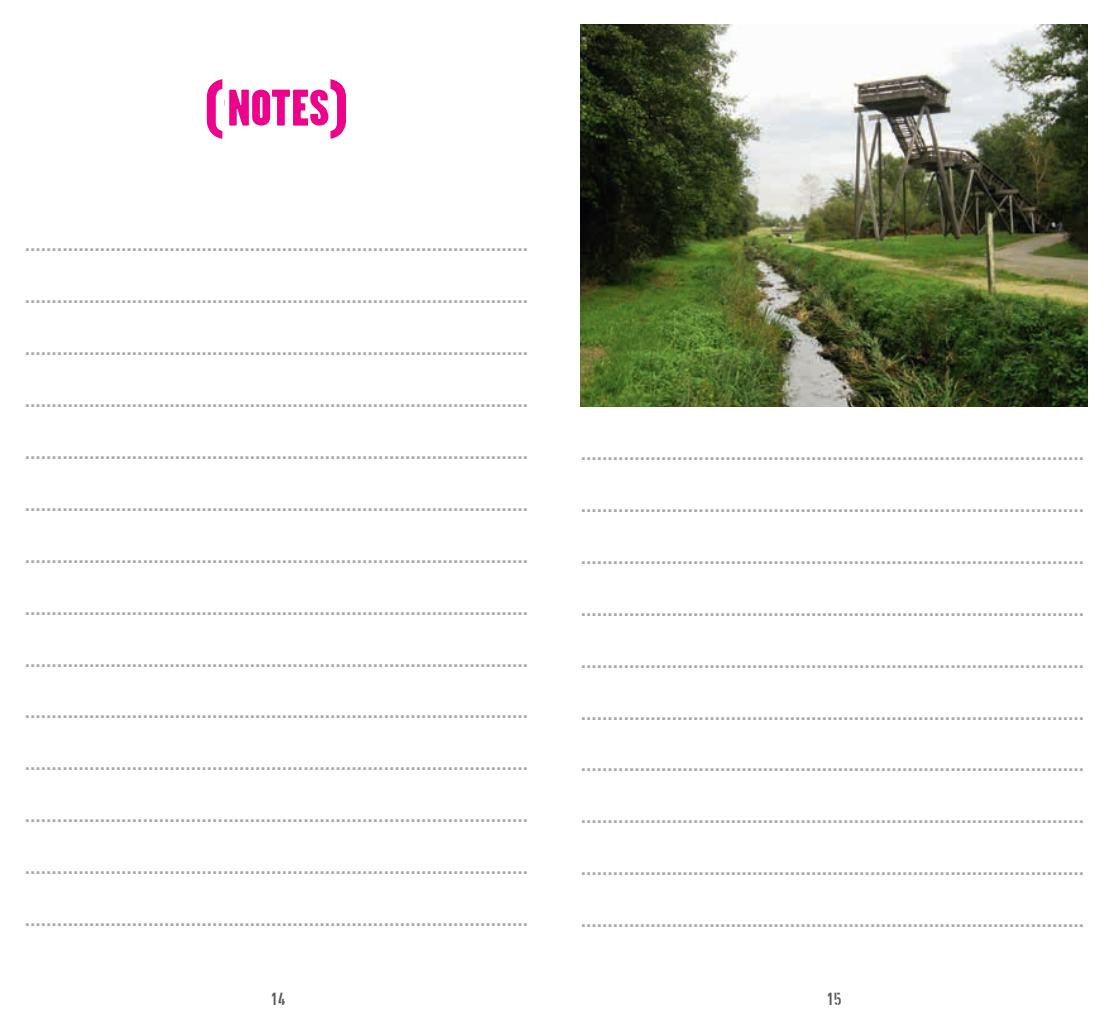
<style>
.page{position:relative;width:1112px;height:1027px;background:#fff}
.page>*{position:absolute;margin:0;border:0;box-sizing:border-box;transform-origin:0 0}
.t1{font:900 51.27px "Garage Gothic";color:#ed028c}
.t2{font:700 19.25px "Trade Gothic";color:#a8a9ad}
.t3{font:17.5px "DIN Schablonierschrift";color:#57585a}
.s1{font-family:"DIN";font-weight:700;font-size:44.98px}
</style>
<div class="page">
<svg style="left:207px;top:79px;width:15px;height:60px"></svg>
<svg style="left:330px;top:79px;width:16px;height:60px"></svg>
<img style="left:580px;top:25px;width:506px;height:382px">
<h1 class="t1" style="left:221px;top:80px;width:110px"><span class="s1">10</span>NOTES<span class="s1">10</span></h1>
<p class="t2" style="left:25px;top:232px;width:505px">..............................................................................................</p>
<p class="t2" style="left:25px;top:284px;width:505px">..............................................................................................</p>
<p class="t2" style="left:25px;top:336px;width:505px">..............................................................................................</p>
<p class="t2" style="left:25px;top:388px;width:505px">..............................................................................................</p>
<p class="t2" style="left:25px;top:440px;width:505px">..............................................................................................</p>
<p class="t2" style="left:580px;top:441px;width:505px">..............................................................................................</p>
<p class="t2" style="left:25px;top:492px;width:505px">..............................................................................................</p>
<p class="t2" style="left:580px;top:493px;width:505px">..............................................................................................</p>
<p class="t2" style="left:25px;top:544px;width:505px">..............................................................................................</p>
<p class="t2" style="left:580px;top:545px;width:505px">..............................................................................................</p>
<p class="t2" style="left:25px;top:596px;width:505px">..............................................................................................</p>
<p class="t2" style="left:580px;top:597px;width:505px">..............................................................................................</p>
<p class="t2" style="left:25px;top:648px;width:505px">..............................................................................................</p>
<p class="t2" style="left:580px;top:649px;width:505px">..............................................................................................</p>
<p class="t2" style="left:25px;top:700px;width:505px">..............................................................................................</p>
<p class="t2" style="left:580px;top:701px;width:505px">..............................................................................................</p>
<p class="t2" style="left:25px;top:752px;width:505px">..............................................................................................</p>
<p class="t2" style="left:580px;top:753px;width:505px">..............................................................................................</p>
<p class="t2" style="left:25px;top:804px;width:505px">..............................................................................................</p>
<p class="t2" style="left:580px;top:805px;width:505px">..............................................................................................</p>
<p class="t2" style="left:25px;top:855px;width:505px">..............................................................................................</p>
<p class="t2" style="left:580px;top:857px;width:505px">..............................................................................................</p>
<p class="t2" style="left:25px;top:907px;width:505px">..............................................................................................</p>
<p class="t2" style="left:580px;top:908px;width:505px">..............................................................................................</p>
<p class="t3" style="left:270px;top:989px;width:17px">14</p>
<p class="t3" style="left:826px;top:989px;width:17px">15</p>
</div>
